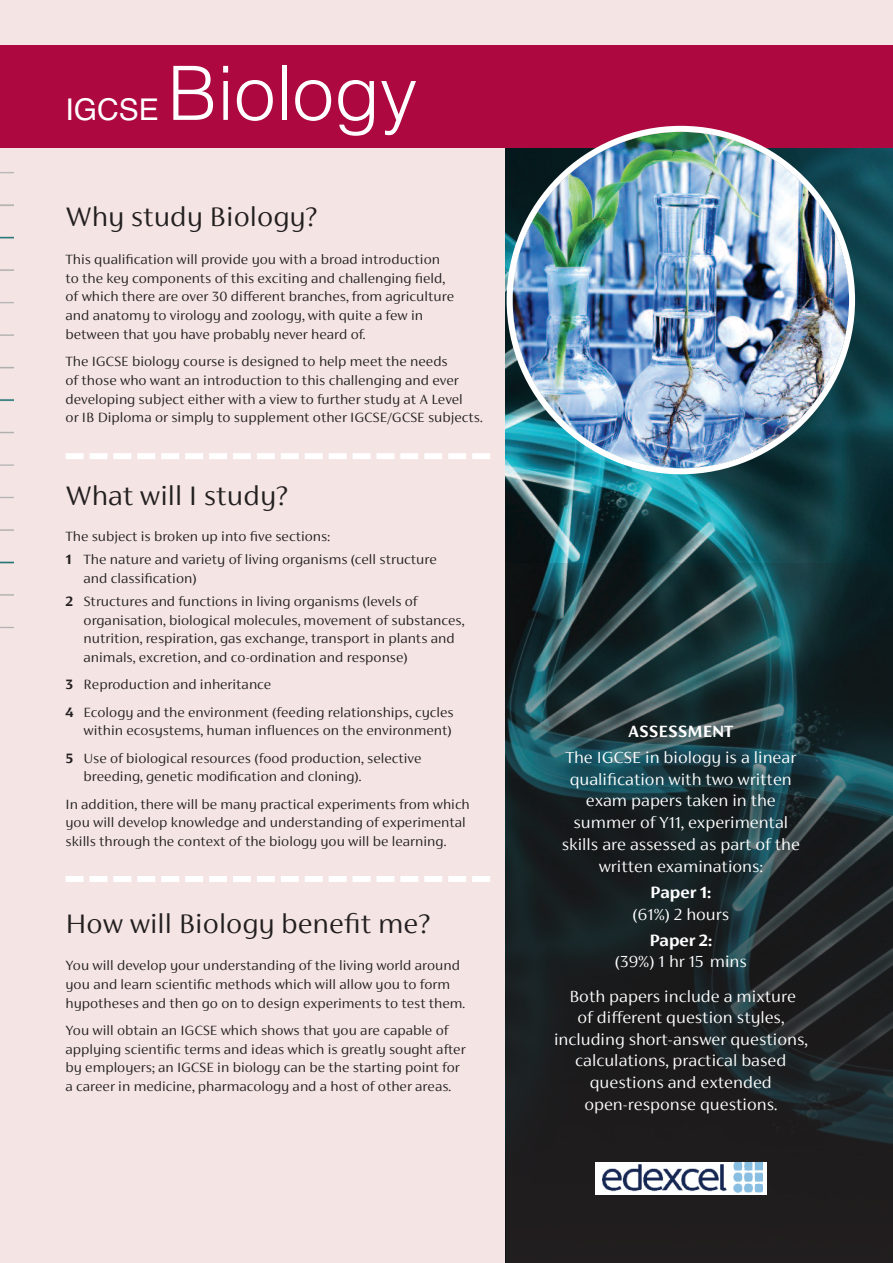
<style>
.page{position:relative;width:893px;height:1263px;background:#f4e5e4}
.page>*{position:absolute;margin:0;border:0;box-sizing:border-box;transform-origin:0 0}
.t1{font:300 75px "Helvetica";color:#fff}
.t2{font:300 30px "FS Siena";color:#231f20}
.t3{font:30px "Helvetica";color:#fff}
.t4{font:300 18px/21.6px "FS Siena";color:#fff;text-align:center}
.t5{font:700 18px "FS Siena";color:#fff}
.t6{font:18px "Helvetica";color:#231f20}
.t7{font:300 15px/18.8px "FS Siena";color:#231f20}
.s1{font-weight:700}
</style>
<div class="page">
<div style="left:0;top:45px;width:893px;height:103px;background:#ad083f"></div>
<svg style="left:89px;top:453px;width:377px;height:6px"></svg>
<div style="left:66px;top:453px;width:18px;height:6px;background:#fff"></div>
<div style="left:472px;top:453px;width:18px;height:6px;background:#fff"></div>
<svg style="left:89px;top:876px;width:377px;height:6px"></svg>
<div style="left:66px;top:876px;width:18px;height:6px;background:#fff"></div>
<div style="left:472px;top:876px;width:18px;height:6px;background:#fff"></div>
<img style="left:0;top:172px;width:13px;height:457px">
<img style="left:506px;top:148px;width:387px;height:415px">
<img style="left:507px;top:126px;width:348px;height:348px">
<svg style="left:506px;top:563px;width:387px;height:700px;background:#1d2a2d"></svg>
<div style="left:595px;top:1163px;width:171px;height:32px;background:#fff"></div>
<img style="left:603px;top:1163px;width:160px;height:29px">
<h2 class="t3" style="left:66px;top:92px;width:95px">IGCSE</h2>
<h1 class="t1" style="left:167px;top:29px;width:252px">Biology</h1>
<h2 class="t2" style="left:66px;top:207px;width:253px">Why study Biology?</h2>
<p class="t7" style="left:66px;top:251px;width:390px">This qualification will provide you with a broad introduction to the key components of this exciting and challenging field, of which there are over 30 different branches, from agriculture and anatomy to virology and zoology, with quite a few in between that you have probably never heard of.</p>
<p class="t7" style="left:66px;top:353px;width:419px">The IGCSE biology course is designed to help meet the needs<br>of those who want an introduction to this challenging and ever developing subject either with a view to further study at A Level<br>or IB Diploma or simply to supplement other IGCSE/GCSE subjects.</p>
<p class="t6" style="left:206px;top:272px;width:61px">Biology</p>
<h2 class="t2" style="left:66px;top:486px;width:224px">What will I study?</h2>
<p class="t7" style="left:66px;top:526px;width:373px;line-height:23px">The subject is broken up into five sections:<br><span class="s1">1</span> The nature and variety of living organisms (cell structure</p>
<p class="t7" style="left:66px;top:568px;width:354px;line-height:23px;text-indent:18px">and classification)<br><span class="s1">2</span> Structures and functions in living organisms (levels of</p>
<p class="t7" style="left:84px;top:612px;width:382px">organisation, biological molecules, movement of substances, nutrition, respiration, gas exchange, transport in plants and animals, excretion, and co-ordination and response)</p>
<p class="t7" style="left:66px;top:672px;width:389px;line-height:27.3px"><span class="s1">3</span> Reproduction and inheritance<br><span class="s1">4</span> Ecology and the environment (feeding relationships, cycles</p>
<p class="t7" style="left:66px;top:718px;width:388px;line-height:27.3px;text-indent:18px">within ecosystems, human influences on the environment)<br><span class="s1">5</span> Use of biological resources (food production, selective</p>
<p class="t7" style="left:66px;top:764px;width:406px;line-height:27.3px;text-indent:18px">breeding, genetic modification and cloning).<br>In addition, there will be many practical experiments from which</p>
<p class="t7" style="left:66px;top:814px;width:402px">you will develop knowledge and understanding of experimental skills through the context of the biology you will be learning.</p>
<h2 class="t2" style="left:66px;top:913px;width:366px">How will Biology benefit me?</h2>
<p class="t7" style="left:66px;top:957px;width:401px">You will develop your understanding of the living world around you and learn scientific methods which will allow you to form hypotheses and then go on to design experiments to test them.</p>
<p class="t7" style="left:66px;top:1022px;width:401px">You will obtain an IGCSE which shows that you are capable of applying scientific terms and ideas which is greatly sought after by employers; an IGCSE in biology can be the starting point for a career in medicine, pharmacology and a host of other areas.</p>
<p class="t5" style="left:628px;top:725px;width:107px">ASSESSMENT</p>
<p class="t4" style="left:562px;top:748px;width:240px">The IGCSE in biology is a linear qualification with two written exam papers taken in the summer of Y11, experimental skills are assessed as part of the written examinations:</p>
<p class="t5" style="left:650px;top:886px;width:63px">Paper 1:</p>
<p class="t4" style="left:632px;top:904px;width:98px">(61%) 2 hours</p>
<p class="t5" style="left:649px;top:934px;width:64px">Paper 2:</p>
<p class="t4" style="left:569px;top:946px;width:228px;line-height:34.3px">(39%) 1 hr 15 mins<br>Both papers include a mixture</p>
<p class="t4" style="left:554px;top:1008px;width:255px">of different question styles, including short-answer questions, calculations, practical based questions and extended open-response questions.</p>
</div>
